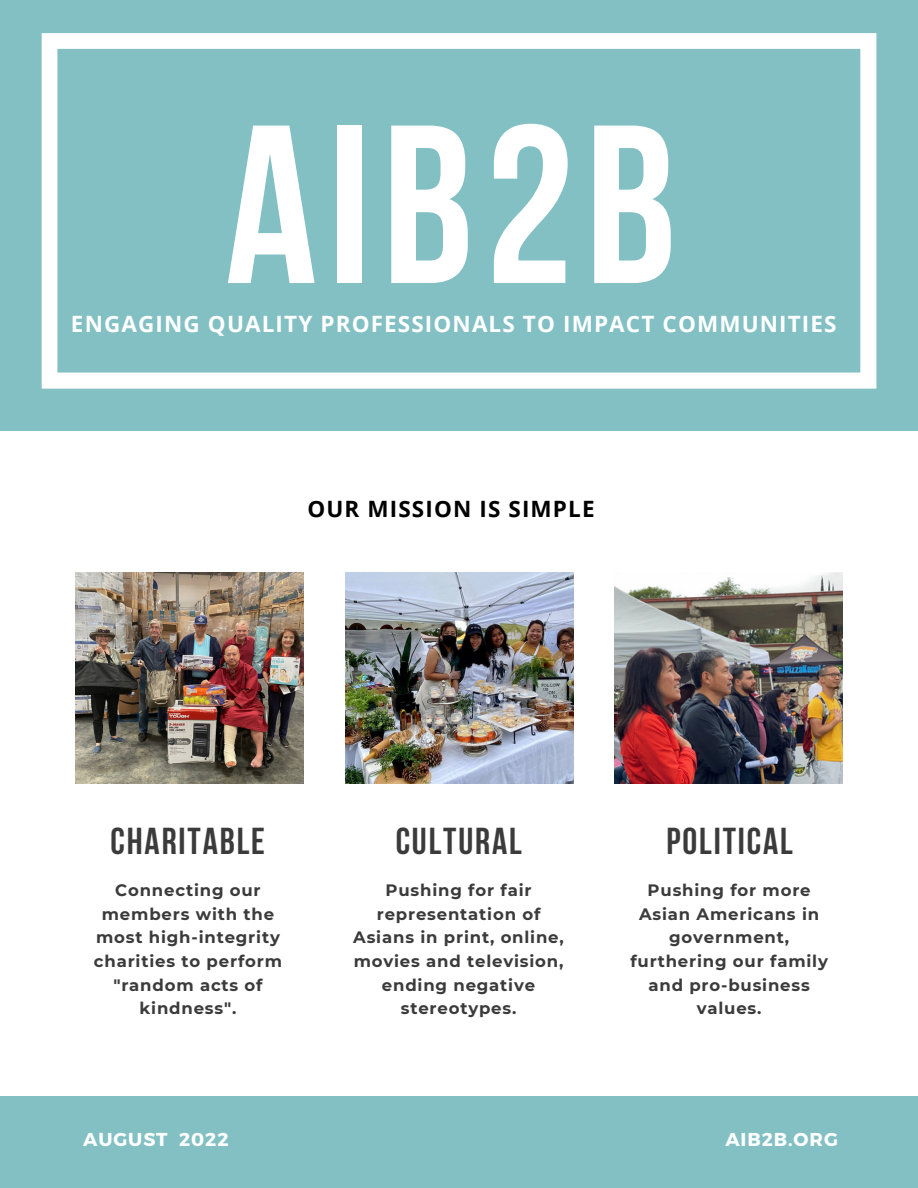
<style>
.page{position:relative;width:918px;height:1188px;background:#83c0c4}
.page>*{position:absolute;margin:0;border:0;box-sizing:border-box;transform-origin:0 0}
.t1{font:700 225px "Bebas Neue";letter-spacing:.05em;color:#fff}
.t2{font:700 37.35px "Bebas Neue";letter-spacing:.05em;color:#3b3b3b}
.t3{font:700 22.5px "Open Sans";letter-spacing:.05em;color:#fff}
.t4{font:700 22.5px "Open Sans";letter-spacing:.05em;color:#000}
.t5{font:700 18.6px "Montserrat";letter-spacing:.05em;color:#fff}
.t6{font:700 16.5px/23.7px "Montserrat";letter-spacing:.05em;color:#3b3b3b;text-align:center}
</style>
<div class="page">
<div style="left:0;top:431px;width:918px;height:665px;background:#fff"></div>
<img style="left:75px;top:573px;width:229px;height:210px">
<img style="left:345px;top:573px;width:229px;height:210px">
<img style="left:614px;top:573px;width:229px;height:210px">
<svg style="left:42px;top:33px;width:834px;height:356px"></svg>
<h1 class="t1" style="left:225px;top:114px;width:453px">AIB2B</h1>
<h3 class="t3" style="left:71px;top:308px;width:767px">ENGAGING QUALITY PROFESSIONALS TO IMPACT COMMUNITIES</h3>
<h3 class="t4" style="left:307px;top:493px;width:289px">OUR MISSION IS SIMPLE</h3>
<h2 class="t2" style="left:111px;top:826px;width:156px">CHARITABLE</h2>
<p class="t6" style="left:94px;top:878px;width:190px">Connecting our members with the most high-integrity charities to perform "random acts of kindness".</p>
<h2 class="t2" style="left:396px;top:826px;width:128px">CULTURAL</h2>
<p class="t6" style="left:353px;top:878px;width:212px">Pushing for fair representation of<br>Asians in print, online, movies and television, ending negative stereotypes.</p>
<h2 class="t2" style="left:666px;top:826px;width:128px">POLITICAL</h2>
<p class="t6" style="left:630px;top:878px;width:199px">Pushing for more<br>Asian Americans in government, furthering our family and pro-business values.</p>
<p class="t5" style="left:83px;top:1127px;width:147px">AUGUST 2022</p>
<p class="t5" style="left:725px;top:1127px;width:114px">AIB2B.ORG</p>
</div>
